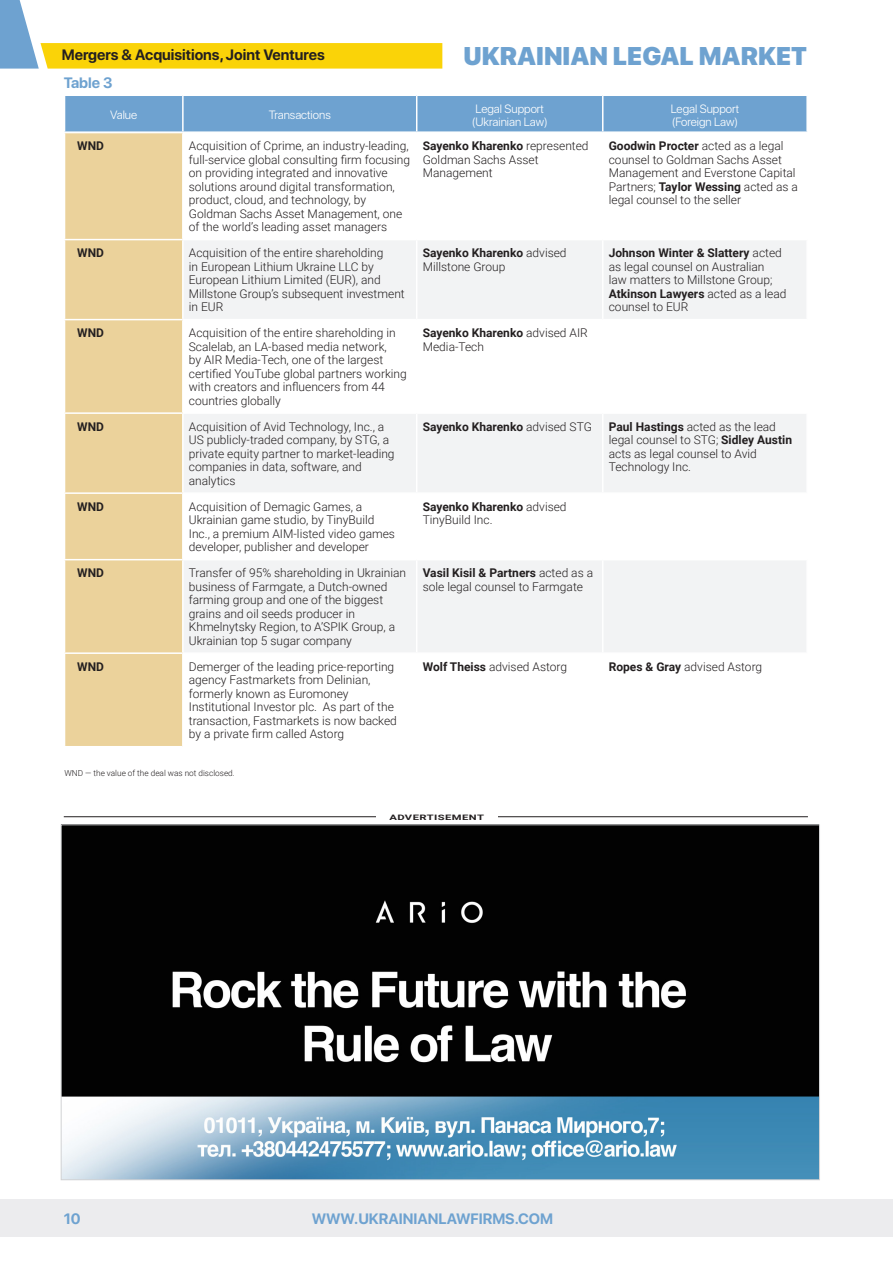
<style>
.page{position:relative;width:893px;height:1263px;background:#fff}
.page>*{position:absolute;margin:0;border:0;box-sizing:border-box;transform-origin:0 0}
.t1{font:900 25.5px "SF Pro Display";color:#6ea2d0}
.podzag2{font:700 15px "SF Pro Display";color:#231f20}
.podzag2-2{font:700 15px "SF Pro Display";color:#6ea2d0}
.t2{font:300 12px/13.5px "Roboto";color:#231f20}
.podzag2-3{font:300 12px "SF Pro Display";color:#fff}
.t3{font:700 12px "Roboto";color:#231f20}
.snoska-6{font:300 8.25px "Roboto";color:#231f20}
.t4{font:700 7.5px "Roboto";letter-spacing:.035em;color:#231f20;scale:1.5 1}
.s1{font-weight:700}
.s2{font-weight:300}
</style>
<div class="page">
<div style="left:0;top:1199px;width:893px;height:37px;background:#ececee"></div>
<svg style="left:0;top:0;width:442px;height:69px"></svg>
<div style="left:65px;top:133px;width:117px;height:613px;background:#ebd29b"></div>
<svg style="left:184px;top:241px;width:622px;height:411px;fill:#f2f3f4"></svg>
<hr style="left:64px;top:239px;width:119px;height:1px;background:#fff">
<hr style="left:416px;top:240px;width:1px;height:79px;background:#fff">
<hr style="left:602px;top:240px;width:1px;height:79px;background:#fff">
<hr style="left:64px;top:319px;width:119px;height:1px;background:#fff">
<hr style="left:183px;top:319px;width:234px;height:1px;background:#fff">
<hr style="left:417px;top:319px;width:186px;height:1px;background:#fff">
<hr style="left:416px;top:320px;width:1px;height:92px;background:#fff">
<hr style="left:603px;top:319px;width:205px;height:1px;background:#fff">
<hr style="left:602px;top:320px;width:1px;height:92px;background:#fff">
<hr style="left:64px;top:412px;width:119px;height:2px;background:#fff">
<hr style="left:183px;top:412px;width:234px;height:2px;background:#fff">
<hr style="left:417px;top:412px;width:186px;height:2px;background:#fff">
<hr style="left:416px;top:414px;width:1px;height:78px;background:#fff">
<hr style="left:603px;top:412px;width:205px;height:2px;background:#fff">
<hr style="left:602px;top:414px;width:1px;height:78px;background:#fff">
<hr style="left:64px;top:492px;width:119px;height:2px;background:#fff">
<hr style="left:183px;top:492px;width:234px;height:2px;background:#fff">
<hr style="left:417px;top:492px;width:186px;height:2px;background:#fff">
<hr style="left:416px;top:494px;width:1px;height:65px;background:#fff">
<hr style="left:603px;top:492px;width:205px;height:2px;background:#fff">
<hr style="left:602px;top:494px;width:1px;height:65px;background:#fff">
<hr style="left:64px;top:559px;width:119px;height:1px;background:#fff">
<hr style="left:183px;top:559px;width:234px;height:1px;background:#fff">
<hr style="left:417px;top:559px;width:186px;height:1px;background:#fff">
<hr style="left:416px;top:560px;width:1px;height:92px;background:#fff">
<hr style="left:603px;top:559px;width:205px;height:1px;background:#fff">
<hr style="left:602px;top:560px;width:1px;height:92px;background:#fff">
<hr style="left:64px;top:652px;width:119px;height:2px;background:#fff">
<div style="left:65px;top:96px;width:741px;height:35px;background:#6ea2d0"></div>
<hr style="left:182px;top:96px;width:2px;height:35px;background:#fff">
<hr style="left:416px;top:96px;width:1px;height:35px;background:#fff">
<hr style="left:602px;top:96px;width:1px;height:35px;background:#fff">
<img style="left:63px;top:826px;width:755px;height:352px">
<hr style="left:64px;top:816px;width:744px;height:1px;background:#231f20">
<div style="left:376px;top:811px;width:121px;height:11px;background:#fff"></div>
<p class="podzag2" style="left:62px;top:44px;width:265px">Mergers &amp; Acquisitions, Joint Ventures</p>
<p class="podzag2-2" style="left:64px;top:72px;width:50px">Table 3</p>
<p class="podzag2-3" style="left:110px;top:107px;width:29px">Value</p>
<p class="podzag2-3" style="left:269px;top:107px;width:64px">Transactions</p>
<h1 class="t1" style="left:463px;top:37px;width:345px">UKRAINIAN LEGAL MARKET</h1>
<p class="podzag2-3" style="left:475px;top:100px;width:70px">Legal Support</p>
<p class="podzag2-3" style="left:472px;top:113px;width:78px">(Ukrainian Law)</p>
<p class="podzag2-3" style="left:671px;top:100px;width:70px">Legal Support</p>
<p class="podzag2-3" style="left:672px;top:113px;width:68px">(Foreign Law)</p>
<p class="t3" style="left:77px;top:137px;width:28px">WND</p>
<p class="t2" style="left:189px;top:139px;width:223px">Acquisition of Cprime, an industry-leading, full-service global consulting firm focusing on providing integrated and innovative solutions around digital transformation, product, cloud, and technology, by Goldman Sachs Asset Management, one of the world’s leading asset managers</p>
<p class="t2" style="left:423px;top:139px;width:167px"><span class="s1">Sayenko Kharenko</span> represented<br>Goldman Sachs Asset<br>Management</p>
<p class="t2" style="left:609px;top:139px;width:191px"><span class="s1">Goodwin Procter</span> acted as a legal counsel to Goldman Sachs Asset<br>Management and Everstone Capital<br>Partners; <span class="s1">Taylor Wessing</span> acted as a legal counsel to the seller</p>
<p class="t3" style="left:77px;top:244px;width:28px">WND</p>
<p class="t2" style="left:189px;top:246px;width:217px">Acquisition of the entire shareholding<br>in European Lithium Ukraine LLC by<br>European Lithium Limited (EUR), and<br>Millstone Group’s subsequent investment in EUR</p>
<p class="t2" style="left:423px;top:246px;width:145px"><span class="s1">Sayenko Kharenko</span> advised<br>Millstone Group</p>
<p class="t2" style="left:609px;top:246px;width:179px"><span class="s1">Johnson Winter &amp; Slattery</span> acted as legal counsel on Australian<br>law matters to Millstone Group;<br><span class="s1">Atkinson Lawyers</span> acted as a lead counsel to EUR</p>
<p class="t3" style="left:77px;top:324px;width:28px">WND</p>
<p class="t2" style="left:189px;top:326px;width:220px">Acquisition of the entire shareholding in Scalelab, an LA-based media network,<br>by AIR Media-Tech, one of the largest certified YouTube global partners working with creators and influencers from 44 countries globally</p>
<p class="t2" style="left:423px;top:326px;width:167px"><span class="s1">Sayenko Kharenko</span> advised AIR<br>Media-Tech</p>
<p class="t3" style="left:77px;top:418px;width:28px">WND</p>
<p class="t2" style="left:189px;top:419px;width:207px">Acquisition of Avid Technology, Inc., a<br>US publicly-traded company, by STG, a private equity partner to market-leading companies in data, software, and analytics</p>
<p class="t3" style="left:423px;top:418px;width:171px">Sayenko Kharenko <span class="s2">advised STG</span></p>
<p class="t2" style="left:609px;top:419px;width:185px"><span class="s1">Paul Hastings</span> acted as the lead legal counsel to STG; <span class="s1">Sidley Austin </span>acts as legal counsel to Avid<br>Technology Inc.</p>
<p class="t3" style="left:77px;top:498px;width:28px">WND</p>
<p class="t2" style="left:189px;top:499px;width:208px">Acquisition of Demagic Games, a Ukrainian game studio, by TinyBuild Inc., a premium AIM-listed video games developer, publisher and developer</p>
<p class="t2" style="left:423px;top:499px;width:145px"><span class="s1">Sayenko Kharenko</span> advised<br>TinyBuild Inc.</p>
<p class="t3" style="left:77px;top:564px;width:28px">WND</p>
<p class="t2" style="left:189px;top:566px;width:219px">Transfer of 95% shareholding in Ukrainian business of Farmgate, a Dutch-owned farming group and one of the biggest grains and oil seeds producer in Khmelnytsky Region, to A’SPIK Group, a Ukrainian top 5 sugar company</p>
<p class="t2" style="left:423px;top:566px;width:172px"><span class="s1">Vasil Kisil &amp; Partners</span> acted as a sole legal counsel to Farmgate</p>
<p class="t3" style="left:77px;top:658px;width:28px">WND</p>
<p class="t2" style="left:189px;top:659px;width:210px">Demerger of the leading price-reporting agency Fastmarkets from Delinian, formerly known as Euromoney Institutional Investor plc. As part of the transaction, Fastmarkets is now backed by a private firm called Astorg</p>
<p class="t2" style="left:423px;top:659px;width:146px"><span class="s1">Wolf Theiss</span> advised Astorg</p>
<p class="t2" style="left:609px;top:659px;width:155px"><span class="s1">Ropes &amp; Gray</span> advised Astorg</p>
<p class="snoska-6" style="left:64px;top:767px;width:172px">WND — the value of the deal was not disclosed.</p>
<p class="t4" style="left:389px;top:812px;width:65px">ADVERTISEMENT</p>
<p class="podzag2-2" style="left:64px;top:1207px;width:19px">10</p>
<p class="podzag2-2" style="left:312px;top:1207px;width:243px">WWW.UKRAINIANLAWFIRMS.COM</p>
</div>
